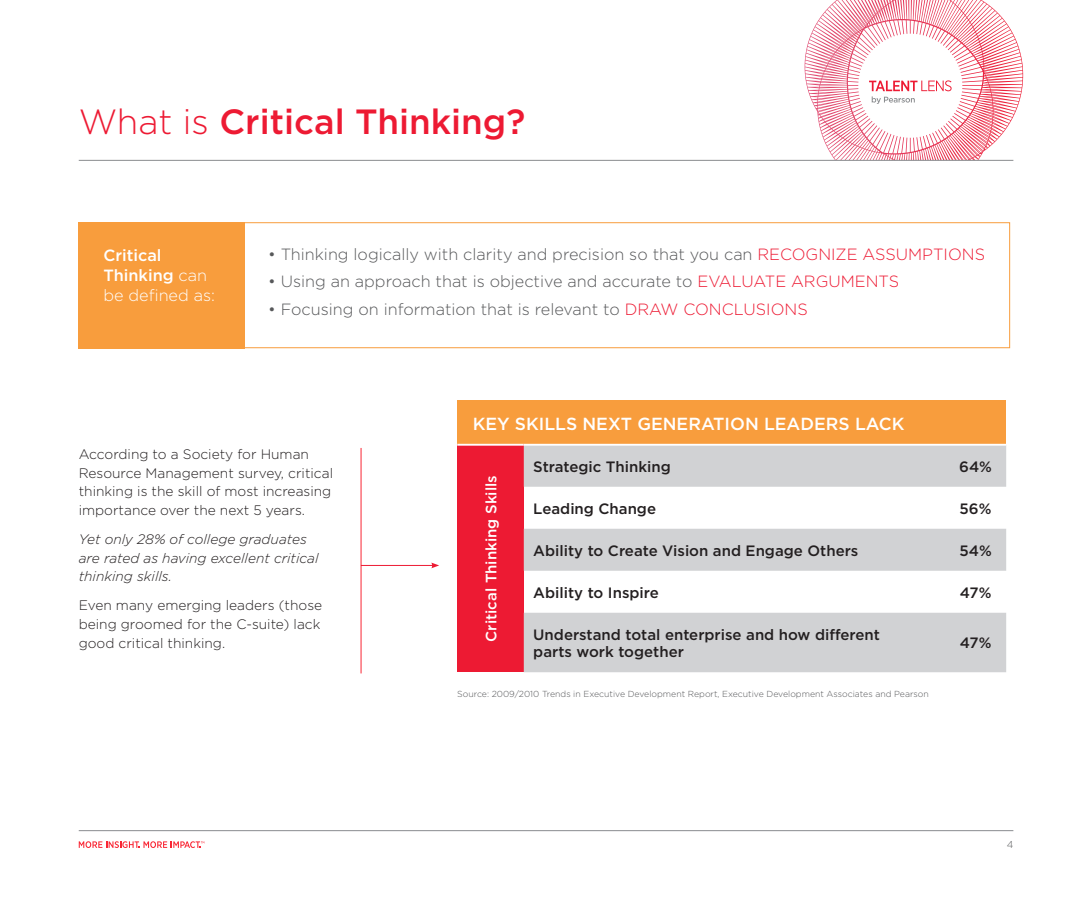
<style>
.page{position:relative;width:1080px;height:900px;background:#fff}
.page>*{position:absolute;margin:0;border:0;box-sizing:border-box;transform-origin:0 0}
.t1{font:500 35px "Gotham";color:#ed1a33}
.t2{font:500 17.5px "Gotham";color:#fff}
.t3{font:300 16.25px "Gotham";color:#57585a}
.t4{font:500 16.25px/20px "Gotham";color:#fff}
.t5{font:500 15px/17.5px "Gotham";color:#231f20}
.t6{font:500 15px "Gotham";color:#fff}
.t7{font:300 13.75px/18.8px "Gotham";color:#231f20}
.t8{font:italic 300 13.75px/18.8px "Gotham";color:#231f20}
.t9{font:300 10px "Gotham";color:#57585a}
.t10{font:300 8.75px "Gotham";color:#57585a}
.s1{font-weight:300}
.s2{color:#ed1a33}
</style>
<div class="page">
<svg style="left:805px;top:0;width:147px;height:160px"></svg>
<hr style="left:79px;top:160px;width:934px;height:1px;background:#8a8c8f">
<hr style="left:79px;top:830px;width:934px;height:1px;background:#8a8c8f">
<svg style="left:79px;top:841px;width:125px;height:7px"></svg>
<div style="left:79px;top:222px;width:931px;height:126px;border:1px solid #f89d3d"></div>
<div style="left:79px;top:222px;width:166px;height:127px;background:#f89d3d"></div>
<div style="left:457px;top:401px;width:549px;height:44px;background:#f89d3d"></div>
<div style="left:457px;top:445px;width:67px;height:227px;background:#ed1a33"></div>
<svg style="left:524px;top:446px;width:482px;height:226px;fill:#d1d2d4"></svg>
<hr style="left:457px;top:444px;width:67px;height:2px;background:#fff">
<hr style="left:524px;top:444px;width:421px;height:2px;background:#fff">
<hr style="left:945px;top:444px;width:61px;height:2px;background:#fff">
<hr style="left:361px;top:448px;width:1px;height:225px;background:#f92634">
<hr style="left:361px;top:565px;width:72px;height:1px;background:#ed1a33">
<svg style="left:431px;top:563px;width:8px;height:5px"></svg>
<p class="t1" style="left:79px;top:98px;width:448px"><span class="s1">What is</span> Critical Thinking?</p>
<p class="t4" style="left:103px;top:245px;width:113px">Critical<br>Thinking <span class="s1">can be defined as:</span></p>
<p class="t3" style="left:268px;top:244px;width:718px">• Thinking logically with clarity and precision so that you can <span class="s2">RECOGNIZE ASSUMPTIONS</span></p>
<p class="t3" style="left:268px;top:271px;width:633px">• Using an approach that is objective and accurate to <span class="s2">EVALUATE ARGUMENTS</span></p>
<p class="t3" style="left:268px;top:299px;width:541px">• Focusing on information that is relevant to <span class="s2">DRAW CONCLUSIONS</span></p>
<p class="t7" style="left:79px;top:444px;width:256px">According to a Society for Human Resource Management survey, critical thinking is the skill of most increasing importance over the next 5 years.</p>
<p class="t8" style="left:79px;top:529px;width:241px">Yet only 28% of college graduates are rated as having excellent critical thinking skills.</p>
<p class="t7" style="left:79px;top:596px;width:245px">Even many emerging leaders (those being groomed for the C-suite) lack good critical thinking.</p>
<p class="t2" style="left:473px;top:412px;width:433px">KEY SKILLS NEXT GENERATION LEADERS LACK</p>
<p class="t5" style="left:533px;top:458px;width:139px">Strategic Thinking</p>
<p class="t5" style="left:959px;top:458px;width:34px">64%</p>
<p class="t5" style="left:533px;top:500px;width:124px">Leading Change</p>
<p class="t5" style="left:960px;top:500px;width:33px">56%</p>
<p class="t5" style="left:533px;top:542px;width:327px">Ability to Create Vision and Engage Others</p>
<p class="t5" style="left:959px;top:542px;width:34px">54%</p>
<p class="t5" style="left:533px;top:584px;width:127px">Ability to Inspire</p>
<p class="t5" style="left:960px;top:584px;width:33px">47%</p>
<p class="t5" style="left:533px;top:626px;width:348px">Understand total enterprise and how different parts work together</p>
<p class="t5" style="left:960px;top:634px;width:33px">47%</p>
<p class="t10" style="left:457px;top:688px;width:473px">Source: 2009/2010 Trends in Executive Development Report, Executive Development Associates and Pearson</p>
<p class="t6" style="left:481px;top:642px;width:168px;rotate:-90deg">Critical Thinking Skills</p>
<p class="t9" style="left:1007px;top:838px;width:8px">4</p>
</div>
